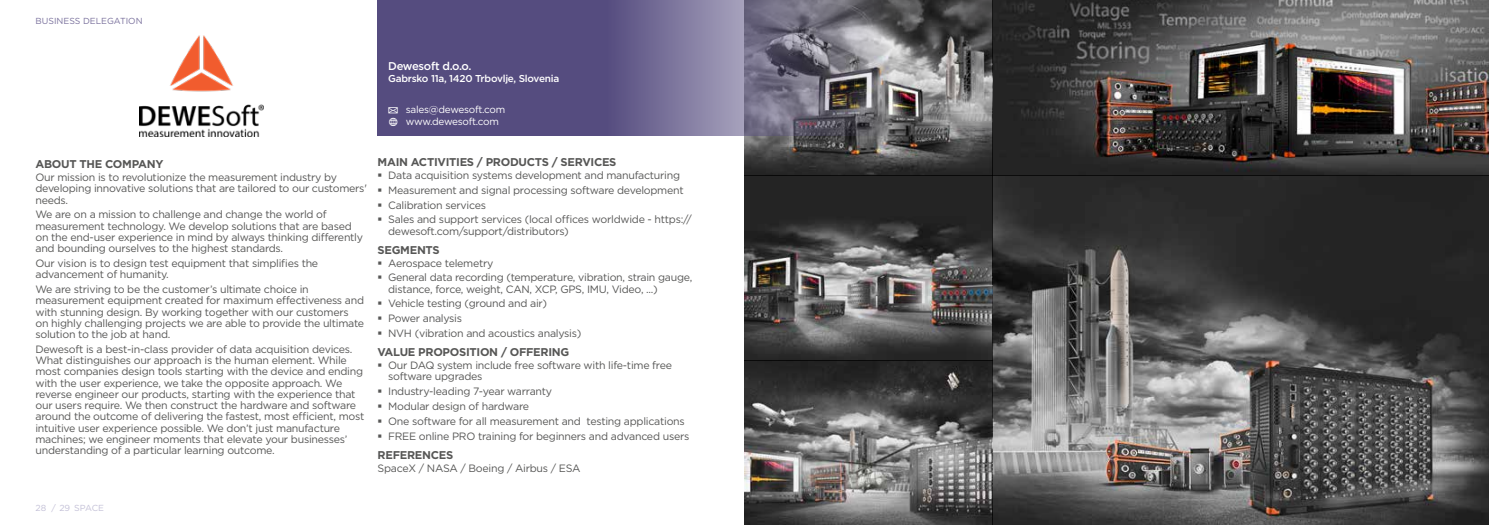
<style>
.page{position:relative;width:1489px;height:525px;background:#fff}
.page>*{position:absolute;margin:0;border:0;box-sizing:border-box;transform-origin:0 0}
.t1{font:700 11.25px "Gotham";letter-spacing:-.025em;color:#575756}
.t2{font:500 11.25px "Gotham";letter-spacing:-.025em;color:#fff}
.t3{font:10.62px/11.2px "Gotham";letter-spacing:-.025em;color:#575756}
.t4{font:10px/12px "Gotham";letter-spacing:-.025em;color:#fff}
.t5{font:500 10px "Gotham";letter-spacing:-.025em;color:#fff}
.t6{font:8.75px "Gotham";color:#79709c}
.t7{font:8.75px "Gotham";color:#c3c0d7}
</style>
<div class="page">
<img style="left:744px;top:0;width:744px;height:524px">
<svg style="left:377px;top:0;width:898px;height:136px;background:#5e596d"></svg>
<img style="left:139px;top:35px;width:124px;height:101px">
<svg style="left:388px;top:107px;width:10px;height:19px"></svg>
<p class="t6" style="left:35px;top:15px;width:109px">BUSINESS DELEGATION</p>
<p class="t2" style="left:388px;top:58px;width:85px">Dewesoft d.o.o.</p>
<p class="t5" style="left:388px;top:72px;width:172px">Gabrsko 11a, 1420 Trbovlje, Slovenia</p>
<p class="t4" style="left:406px;top:103px;width:101px">sales@dewesoft.com www.dewesoft.com</p>
<p class="t1" style="left:35px;top:156px;width:129px">ABOUT THE COMPANY</p>
<p class="t3" style="left:35px;top:171px;width:333px">Our mission is to revolutionize the measurement industry by developing innovative solutions that are tailored to our customers' needs.</p>
<p class="t3" style="left:35px;top:208px;width:329px">We are on a mission to challenge and change the world of measurement technology. We develop solutions that are based on the end-user experience in mind by always thinking differently and bounding ourselves to the highest standards.</p>
<p class="t3" style="left:35px;top:257px;width:284px">Our vision is to design test equipment that simplifies the advancement of humanity.</p>
<p class="t3" style="left:35px;top:283px;width:330px">We are striving to be the customer’s ultimate choice in measurement equipment created for maximum effectiveness and with stunning design. By working together with our customers on highly challenging projects we are able to provide the ultimate solution to the job at hand.</p>
<p class="t3" style="left:35px;top:343px;width:330px">Dewesoft is a best-in-class provider of data acquisition devices.<br>What distinguishes our approach is the human element. While most companies design tools starting with the device and ending with the user experience, we take the opposite approach. We reverse engineer our products, starting with the experience that our users require. We then construct the hardware and software around the outcome of delivering the fastest, most efficient, most intuitive user experience possible. We don’t just manufacture machines; we engineer moments that elevate your businesses’ understanding of a particular learning outcome.</p>
<p class="t1" style="left:377px;top:154px;width:240px">MAIN ACTIVITIES / PRODUCTS / SERVICES</p>
<p class="t3" style="left:388px;top:167px;width:305px;line-height:14.8px">Data acquisition systems development and manufacturing Measurement and signal processing software development Calibration services<br>Sales and support services (local offices worldwide - https://</p>
<p class="t3" style="left:388px;top:225px;width:182px">dewesoft.com/support/distributors)</p>
<p class="t1" style="left:377px;top:242px;width:64px">SEGMENTS</p>
<p class="t3" style="left:388px;top:255px;width:306px;line-height:14.8px">Aerospace telemetry<br>General data recording (temperature, vibration, strain gauge,</p>
<p class="t3" style="left:388px;top:281px;width:271px;line-height:14.8px">distance, force, weight, CAN, XCP, GPS, IMU, Video, ...)<br>Vehicle testing (ground and air)<br>Power analysis<br>NVH (vibration and acoustics analysis)</p>
<p class="t1" style="left:377px;top:344px;width:193px">VALUE PROPOSITION / OFFERING</p>
<p class="t3" style="left:388px;top:359px;width:285px">Our DAQ system include free software with life-time free software upgrades</p>
<p class="t3" style="left:388px;top:383px;width:303px;line-height:15px">Industry-leading 7-year warranty<br>Modular design of hardware<br>One software for all measurement and testing applications FREE online PRO training for beginners and advanced users</p>
<p class="t1" style="left:377px;top:447px;width:77px">REFERENCES</p>
<p class="t3" style="left:377px;top:462px;width:204px">SpaceX / NASA / Boeing / Airbus / ESA</p>
<p class="t7" style="left:35px;top:502px;width:36px">28 / 29</p>
<p class="t7" style="left:74px;top:502px;width:31px">SPACE</p>
</div>
